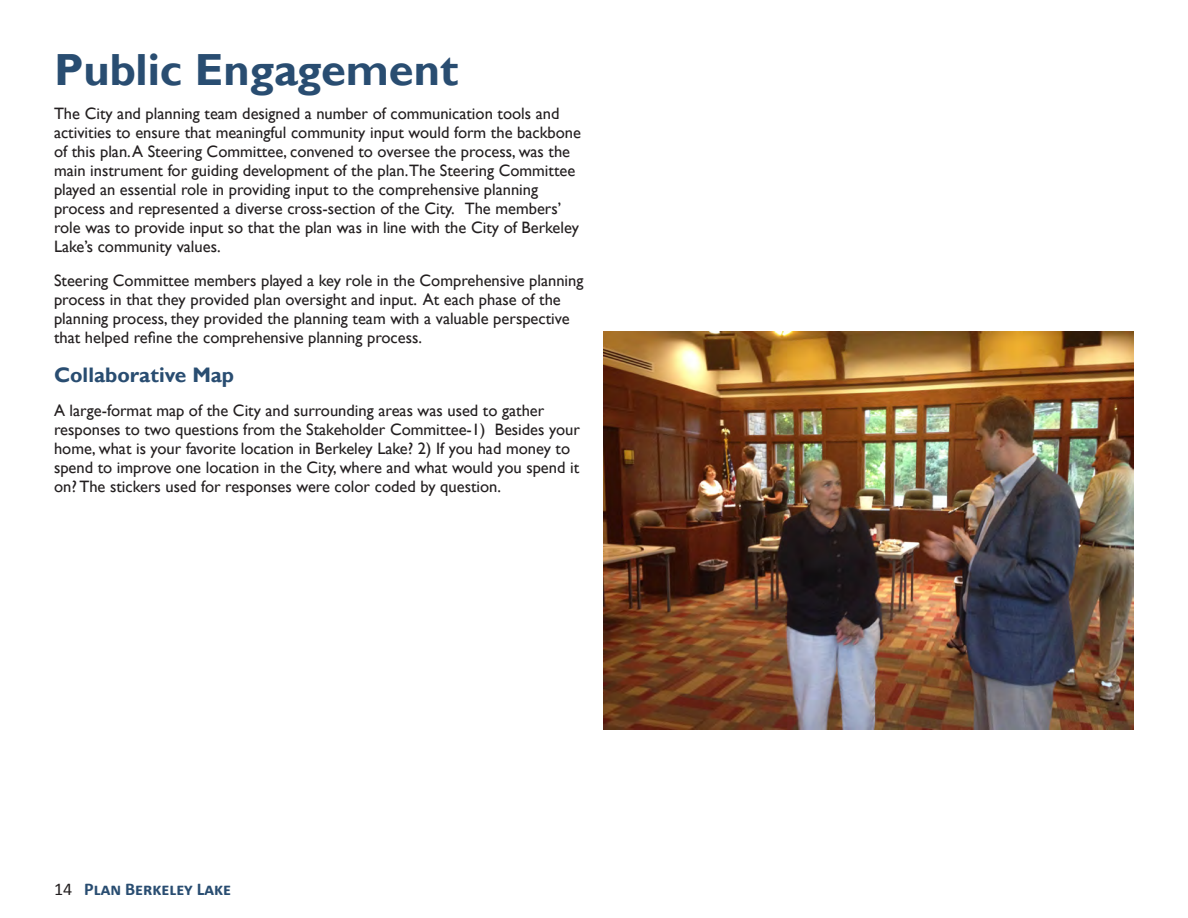
<style>
.page{position:relative;width:1188px;height:918px;background:#fff}
.page>*{position:absolute;margin:0;border:0;box-sizing:border-box;transform-origin:0 0}
.t1{font:700 45px "Gill Sans";color:#294d71}
.t2{font:700 21px "Gill Sans";color:#294d71}
.t3{font:700 18px "Calibri";color:#294d71}
.t4{font:16.5px/18.9px "Gill Sans";color:#231f20}
.s1{font-weight:400;color:#231f20}
</style>
<div class="page">
<img style="left:603px;top:331px;width:531px;height:398px">
<p class="t1" style="left:54px;top:43px;width:406px">Public Engagement</p>
<p class="t4" style="left:54px;top:104px;width:529px">The City and planning team designed a number of communication tools and activities to ensure that meaningful community input would form the backbone of this plan. A Steering Committee, convened to oversee the process, was the main instrument for guiding development of the plan.The Steering Committee played an essential role in providing input to the comprehensive planning process and represented a diverse cross-section of the City. The members’ role was to provide input so that the plan was in line with the City of Berkeley Lake’s community values.</p>
<p class="t4" style="left:54px;top:271px;width:531px">Steering Committee members played a key role in the Comprehensive planning process in that they provided plan oversight and input. At each phase of the planning process, they provided the planning team with a valuable perspective that helped refine the comprehensive planning process.</p>
<p class="t2" style="left:54px;top:362px;width:182px">Collaborative Map</p>
<p class="t4" style="left:54px;top:401px;width:527px">A large-format map of the City and surrounding areas was used to gather responses to two questions from the Stakeholder Committee-1) Besides your home, what is your favorite location in Berkeley Lake? 2) If you had money to spend to improve one location in the City, where and what would you spend it on? The stickers used for responses were color coded by question.</p>
<p class="t3" style="left:54px;top:878px;width:179px"><span class="s1">14</span> Plan Berkeley Lake</p>
</div>
